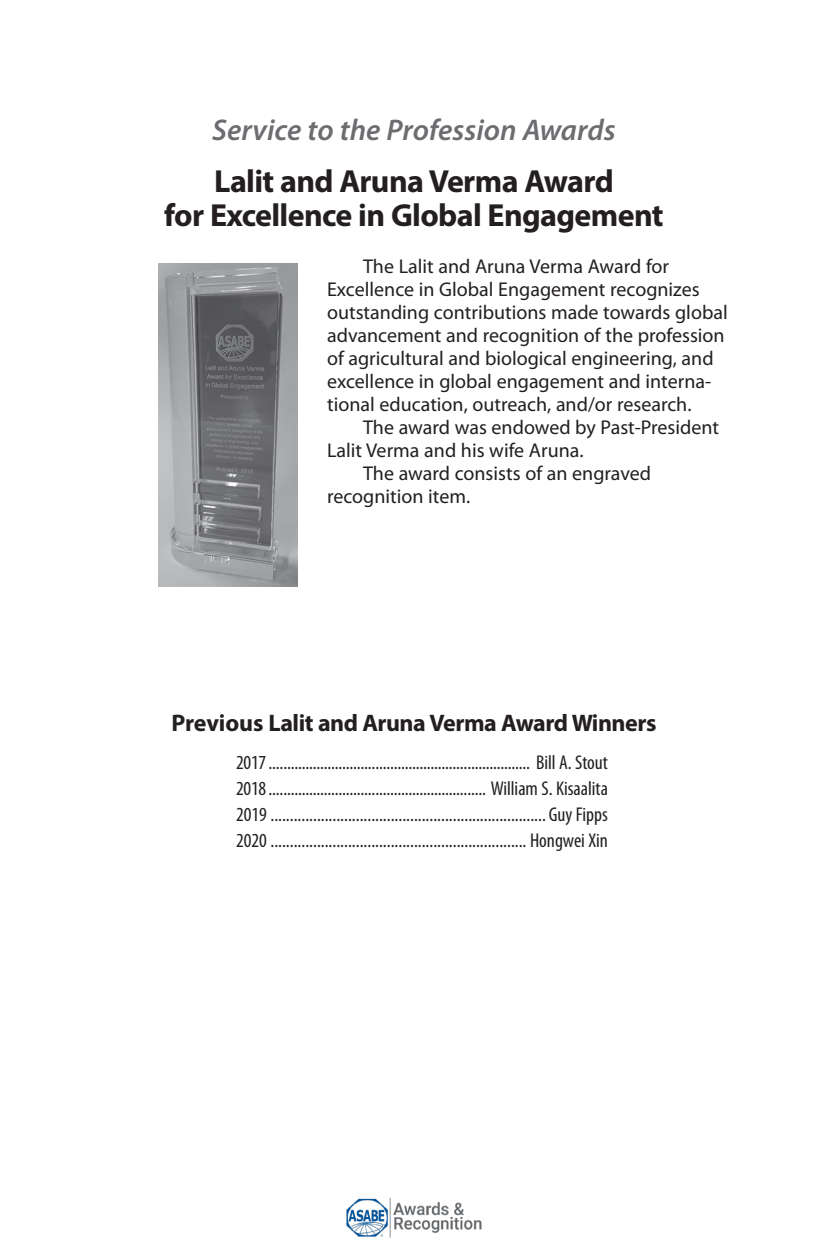
<style>
.page{position:relative;width:828px;height:1260px;background:#fff}
.page>*{position:absolute;margin:0;border:0;box-sizing:border-box;transform-origin:0 0}
.head{font:700 32px/34px "Myriad Pro";letter-spacing:-.02em;color:#231f20;text-align:center}
.award_banner{font:italic 600 30px "Myriad Pro";color:#6c6d70}
.subheads{font:700 24px "Myriad Pro";letter-spacing:-.02em;color:#231f20}
.intro_p{font:20px/23px "Myriad Pro";color:#231f20}
.previous_winners{font:condensed 20px "Myriad Pro";color:#231f20}
</style>
<div class="page">
<img style="left:346px;top:1197px;width:136px;height:40px">
<img style="left:158px;top:264px;width:140px;height:323px">
<p class="award_banner" style="left:212px;top:111px;width:405px">Service to the Profession Awards</p>
<p class="head" style="left:164px;top:163px;width:501px">Lalit and Aruna Verma Award<br>for Excellence in Global Engagement</p>
<p class="intro_p" style="left:327px;top:254px;width:402px;text-indent:36px">The Lalit and Aruna Verma Award for Excellence in Global Engagement recognizes outstanding contributions made towards global advancement and recognition of the profession of agricultural and biological engineering, and excellence in global engagement and interna&shy;tional education, outreach, and/or research.</p>
<p class="intro_p" style="left:327px;top:415px;width:394px;text-indent:36px">The award was endowed by Past-President<br>Lalit Verma and his wife Aruna.</p>
<p class="intro_p" style="left:327px;top:461px;width:325px;text-indent:36px">The award consists of an engraved recognition item.</p>
<p class="subheads" style="left:172px;top:707px;width:486px">Previous Lalit and Aruna Verma Award Winners</p>
<p class="previous_winners" style="left:236px;top:750px;width:374px">2017....................................................................... Bill A. Stout</p>
<p class="previous_winners" style="left:236px;top:776px;width:374px">2018........................................................... William S. Kisaalita</p>
<p class="previous_winners" style="left:236px;top:802px;width:374px">2019 ....................................................................... Guy Fipps</p>
<p class="previous_winners" style="left:236px;top:828px;width:374px">2020 .................................................................. Hongwei Xin</p>
</div>
